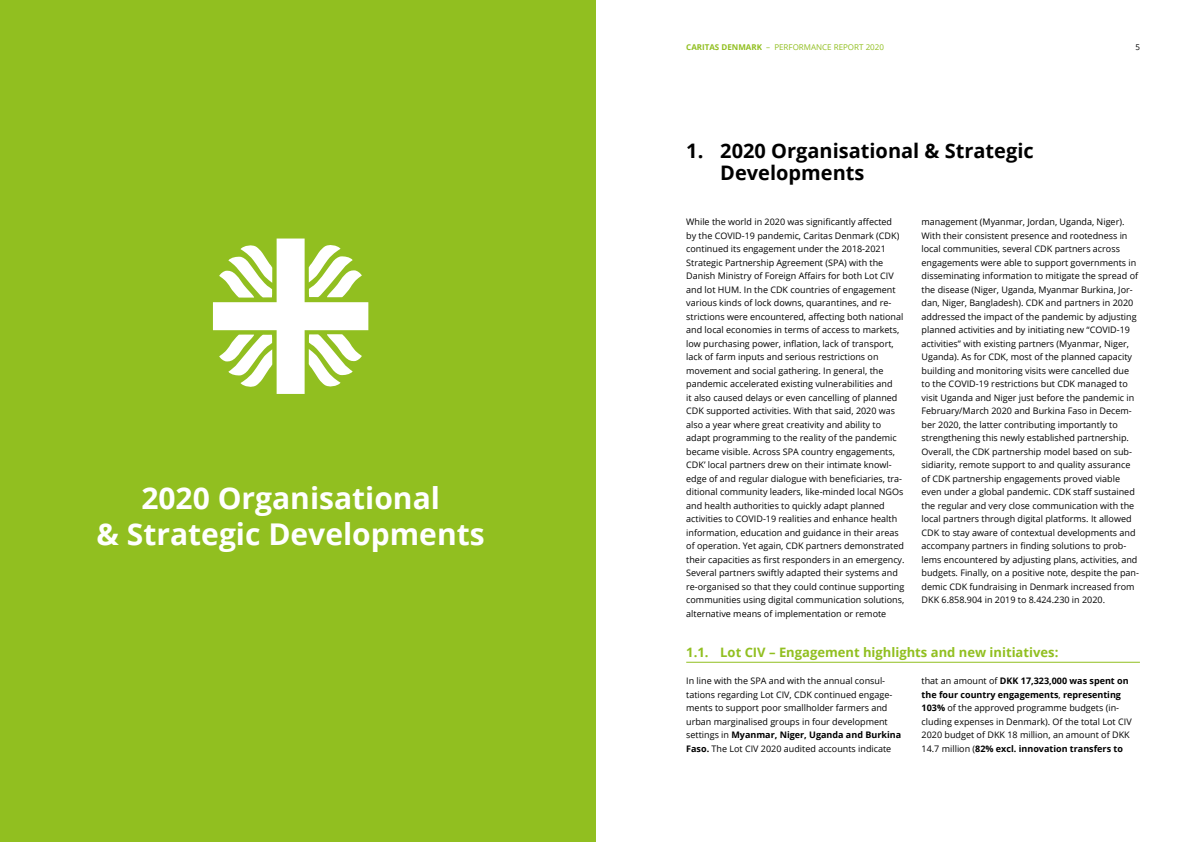
<style>
.page{position:relative;width:1191px;height:842px;background:#fff}
.page>*{position:absolute;margin:0;border:0;box-sizing:border-box;transform-origin:0 0}
.t1{font:700 30px/36px "Open Sans";color:#fff;text-align:center}
.t2{font:700 20px/22px "Open Sans";color:#000}
.t3{font:700 13px "Open Sans";color:#91bf20}
.t4{font:9px/13.5px "Open Sans";color:#000}
.t5{font:8px "Open Sans";color:#91bf20}
.t6{font:8px "Open Sans";color:#000}
.s1{font-weight:700}
</style>
<div class="page">
<div style="left:0;top:0;width:595px;height:842px;background:#91bf20"></div>
<svg style="left:213px;top:239px;width:155px;height:155px"></svg>
<hr style="left:686px;top:662px;width:454px;height:1px;background:#91bf20">
<h1 class="t1" style="left:97px;top:479px;width:389px">2020 Organisational<br>&amp; Strategic Developments</h1>
<p class="t5" style="left:686px;top:41px;width:199px"><span class="s1">CARITAS DENMARK</span> – PERFORMANCE REPORT 2020</p>
<p class="t6" style="left:1135px;top:41px;width:6px">5</p>
<h2 class="t2" style="left:720px;top:139px;width:315px;text-indent:-34px">1. 2020 Organisational &amp; Strategic<br>Developments</h2>
<p class="t4" style="left:686px;top:215px;width:220px">While the world in 2020 was significantly affected<br>by the COVID-19 pandemic, Caritas Denmark (CDK) continued its engagement under the 2018-2021<br>Strategic Partnership Agreement (SPA) with the Danish Ministry of Foreign Affairs for both Lot CIV and lot HUM. In the CDK countries of engagement various kinds of lock downs, quarantines, and re&shy;strictions were encountered, affecting both national and local economies in terms of access to markets, low purchasing power, inflation, lack of transport, lack of farm inputs and serious restrictions on movement and social gathering. In general, the pandemic accelerated existing vulnerabilities and<br>it also caused delays or even cancelling of planned CDK supported activities. With that said, 2020 was also a year where great creativity and ability to adapt programming to the reality of the pandemic became visible. Across SPA country engagements, CDK’ local partners drew on their intimate knowl&shy;edge of and regular dialogue with beneficiaries, tra&shy;ditional community leaders, like-minded local NGOs and health authorities to quickly adapt planned activities to COVID-19 realities and enhance health information, education and guidance in their areas of operation. Yet again, CDK partners demonstrated their capacities as first responders in an emergency.<br>Several partners swiftly adapted their systems and re-organised so that they could continue supporting communities using digital communication solutions, alternative means of implementation or remote</p>
<p class="t4" style="left:921px;top:215px;width:219px">management (Myanmar, Jordan, Uganda, Niger).<br>With their consistent presence and rootedness in local communities, several CDK partners across engagements were able to support governments in disseminating information to mitigate the spread of the disease (Niger, Uganda, Myanmar Burkina, Jor&shy;dan, Niger, Bangladesh). CDK and partners in 2020 addressed the impact of the pandemic by adjusting planned activities and by initiating new “COVID-19 activities” with existing partners (Myanmar, Niger, Uganda). As for CDK, most of the planned capacity building and monitoring visits were cancelled due to the COVID-19 restrictions but CDK managed to visit Uganda and Niger just before the pandemic in February/March 2020 and Burkina Faso in Decem&shy;ber 2020, the latter contributing importantly to strengthening this newly established partnership.<br>Overall, the CDK partnership model based on sub&shy;sidiarity, remote support to and quality assurance of CDK partnership engagements proved viable even under a global pandemic. CDK staff sustained the regular and very close communication with the local partners through digital platforms. It allowed CDK to stay aware of contextual developments and accompany partners in finding solutions to prob&shy;lems encountered by adjusting plans, activities, and budgets. Finally, on a positive note, despite the pan&shy;demic CDK fundraising in Denmark increased from DKK 6.858.904 in 2019 to 8.424.230 in 2020.</p>
<h3 class="t3" style="left:686px;top:643px;width:373px">1.1. Lot CIV – Engagement highlights and new initiatives:</h3>
<p class="t4" style="left:686px;top:674px;width:216px">In line with the SPA and with the annual consul&shy;tations regarding Lot CIV, CDK continued engage&shy;ments to support poor smallholder farmers and urban marginalised groups in four development settings in <span class="s1">Myanmar, Niger, Uganda and Burkina Faso.</span> The Lot CIV 2020 audited accounts indicate</p>
<p class="t4" style="left:921px;top:674px;width:212px">that an amount of <span class="s1">DKK 17,323,000 was spent on the four country engagements</span>, <span class="s1">representing 103%</span> of the approved programme budgets (in&shy;cluding expenses in Denmark). Of the total Lot CIV 2020 budget of DKK 18 million, an amount of DKK 14.7 million (<span class="s1">82% excl. innovation transfers to</span></p>
</div>
